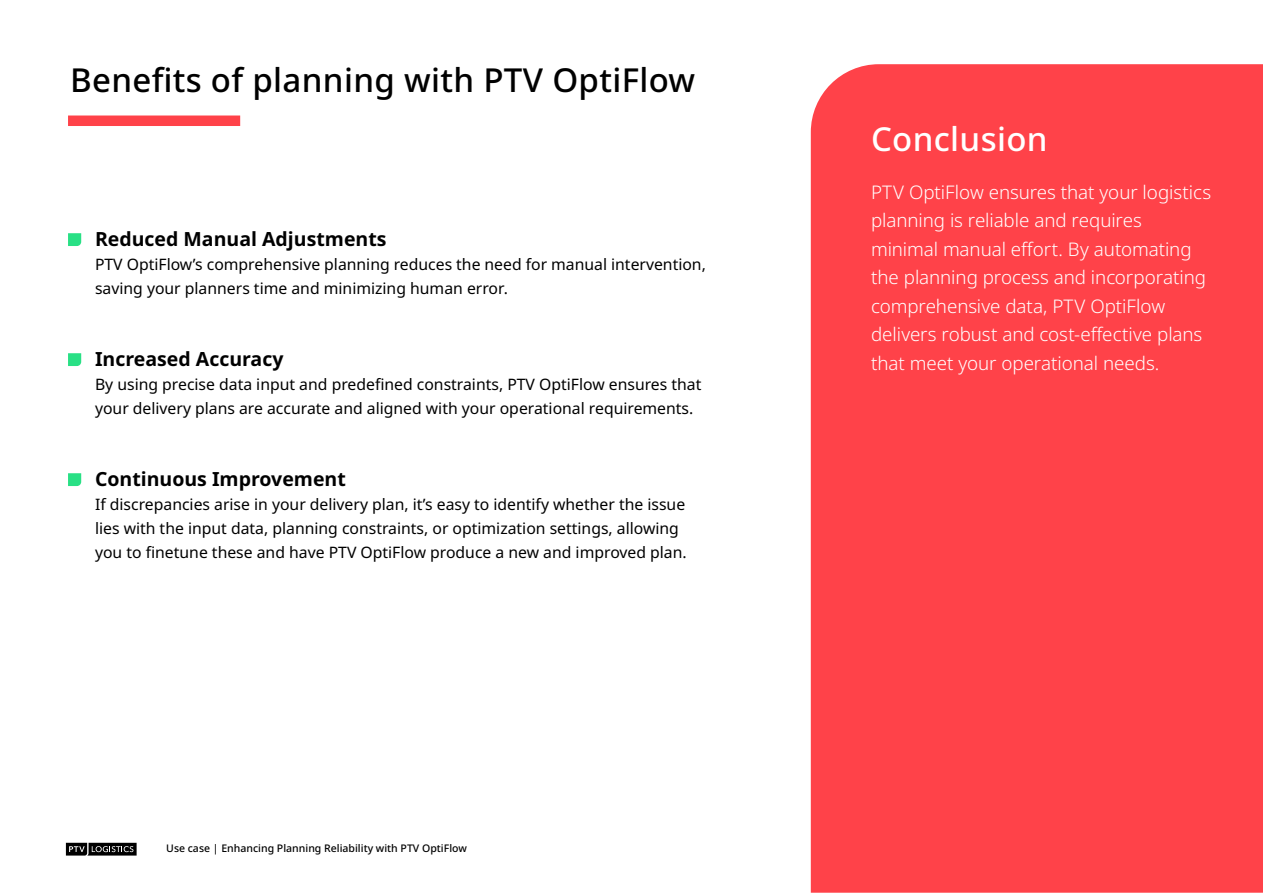
<style>
.page{position:relative;width:1263px;height:893px;background:#fff}
.page>*{position:absolute;margin:0;border:0;box-sizing:border-box;transform-origin:0 0}
.t1{font:500 33px "Noto Sans";letter-spacing:.01em;color:#000}
.t2{font:500 33px "Noto Sans";letter-spacing:.01em;color:#fff}
.t3{font:700 19.5px "Noto Sans";color:#000}
.t4{font:300 18.75px/28.5px "Noto Sans";letter-spacing:-.005em;color:#fff}
.t5{font:15.75px/24px "Noto Sans";color:#000}
.t6{font:500 10.5px "Noto Sans";color:#000}
</style>
<div class="page">
<div style="left:811px;top:64px;width:452px;height:829px;background:#ff4249"></div>
<div style="left:68px;top:116px;width:172px;height:10px;background:#ff4249"></div>
<svg style="left:68px;top:233px;width:13px;height:13px"></svg>
<svg style="left:68px;top:353px;width:13px;height:13px"></svg>
<svg style="left:68px;top:473px;width:13px;height:13px"></svg>
<svg style="left:66px;top:843px;width:71px;height:12px"></svg>
<h1 class="t1" style="left:70px;top:56px;width:626px">Benefits of planning with PTV OptiFlow</h1>
<p class="t3" style="left:95px;top:225px;width:293px">Reduced Manual Adjustments</p>
<p class="t5" style="left:95px;top:253px;width:612px">PTV OptiFlow’s comprehensive planning reduces the need for manual intervention, saving your planners time and minimizing human error.</p>
<p class="t3" style="left:95px;top:345px;width:190px">Increased Accuracy</p>
<p class="t5" style="left:95px;top:373px;width:608px">By using precise data input and predefined constraints, PTV OptiFlow ensures that your delivery plans are accurate and aligned with your operational requirements.</p>
<p class="t3" style="left:95px;top:465px;width:252px">Continuous Improvement</p>
<p class="t5" style="left:95px;top:493px;width:593px">If discrepancies arise in your delivery plan, it’s easy to identify whether the issue lies with the input data, planning constraints, or optimization settings, allowing you to finetune these and have PTV OptiFlow produce a new and improved plan.</p>
<p class="t6" style="left:166px;top:841px;width:302px">Use case | Enhancing Planning Reliability with PTV OptiFlow</p>
<h1 class="t2" style="left:871px;top:115px;width:178px">Conclusion</h1>
<p class="t4" style="left:871px;top:178px;width:342px">PTV OptiFlow ensures that your logistics planning is reliable and requires minimal manual effort. By automating the planning process and incorporating comprehensive data, PTV OptiFlow delivers robust and cost-effective plans that meet your operational needs.</p>
</div>
